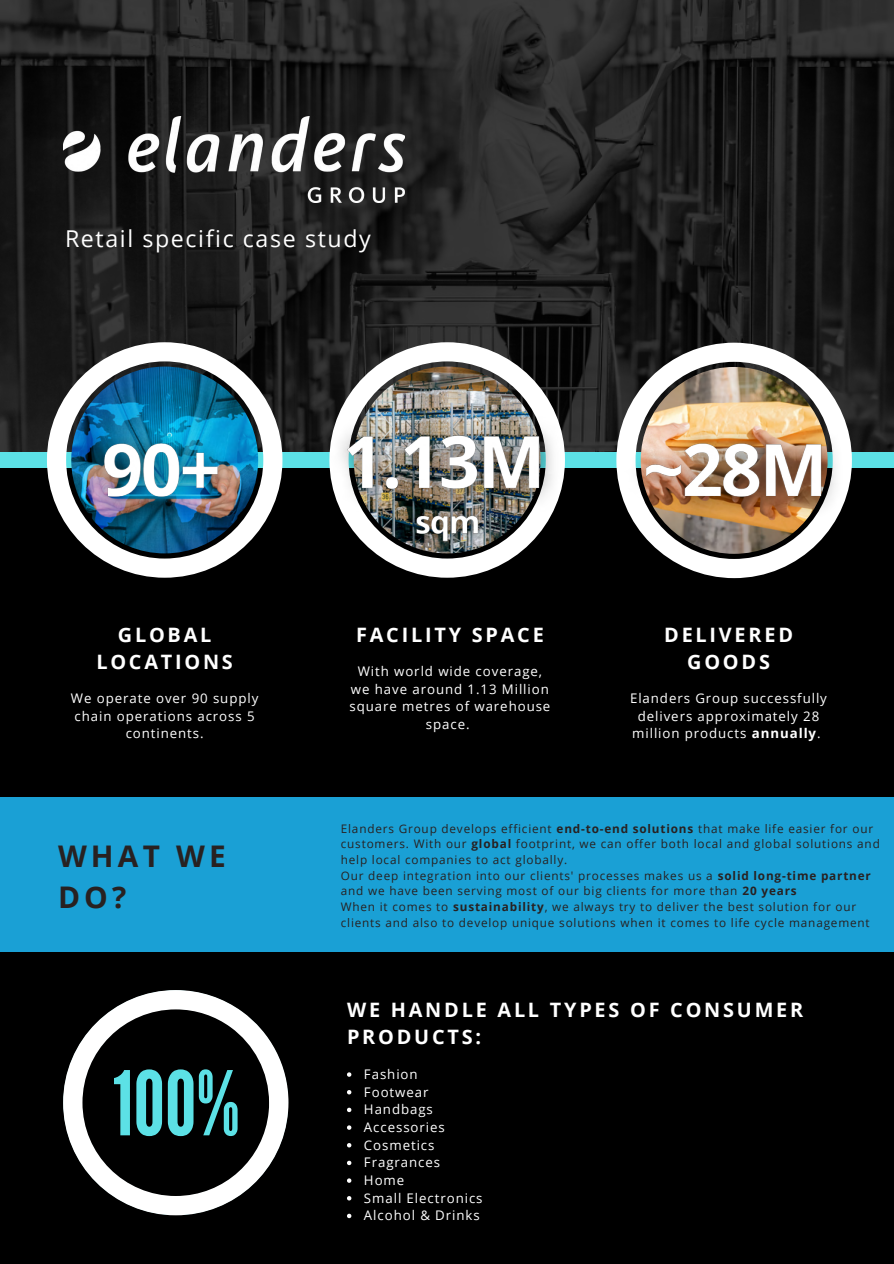
<style>
.page{position:relative;width:894px;height:1264px;background:#fff}
.page>*{position:absolute;margin:0;border:0;box-sizing:border-box;transform-origin:0 0}
.t1{font:700 29.85px/41.7px "Open Sans";letter-spacing:.14em;color:#282121}
.t2{font:23.25px "Open Sans";letter-spacing:.07em;color:#fff}
.t3{font:700 19.8px/27px "Open Sans";letter-spacing:.14em;color:#fff;text-align:center}
.t4{font:13.2px/17.7px "Open Sans";letter-spacing:.07em;color:#fff;text-align:center}
.t5{font:11.7px/15.6px "Open Sans";letter-spacing:.07em;color:#282121}
.s1{font-weight:700}
</style>
<div class="page">
<div style="left:0;top:0;width:893px;height:1263px;background:#000"></div>
<img style="left:0;top:0;width:893px;height:453px">
<div style="left:0;top:453px;width:893px;height:14px;background:#5ce1e6"></div>
<div style="left:0;top:797px;width:893px;height:154px;background:#1aa0d5"></div>
<svg style="left:63px;top:990px;width:225px;height:225px"></svg>
<svg style="left:82px;top:1008px;width:188px;height:188px"></svg>
<img style="left:63px;top:116px;width:341px;height:86px">
<svg style="left:47px;top:342px;width:235px;height:235px"></svg>
<svg style="left:347px;top:1072px;width:4px;height:4px"></svg>
<svg style="left:347px;top:1090px;width:4px;height:4px"></svg>
<svg style="left:347px;top:1107px;width:4px;height:5px"></svg>
<svg style="left:347px;top:1125px;width:4px;height:4px"></svg>
<svg style="left:347px;top:1143px;width:4px;height:4px"></svg>
<svg style="left:347px;top:1160px;width:4px;height:5px"></svg>
<svg style="left:347px;top:1178px;width:4px;height:4px"></svg>
<svg style="left:347px;top:1196px;width:4px;height:4px"></svg>
<svg style="left:347px;top:1213px;width:4px;height:5px"></svg>
<svg style="left:329px;top:342px;width:236px;height:235px"></svg>
<svg style="left:616px;top:343px;width:235px;height:235px"></svg>
<img style="left:72px;top:390px;width:177px;height:161px">
<img style="left:311px;top:381px;width:263px;height:163px">
<img style="left:612px;top:390px;width:243px;height:161px">
<img style="left:401px;top:487px;width:92px;height:71px">
<p class="t2" style="left:65px;top:222px;width:307px">Retail specific case study</p>
<p class="t3" style="left:96px;top:621px;width:138px">GLOBAL<br>LOCATIONS</p>
<p class="t4" style="left:71px;top:689px;width:189px">We operate over 90 supply chain operations across 5 continents.</p>
<p class="t3" style="left:356px;top:621px;width:189px">FACILITY SPACE</p>
<p class="t4" style="left:349px;top:662px;width:202px">With world wide coverage, we have around 1.13 Million square metres of warehouse space.</p>
<p class="t3" style="left:664px;top:621px;width:130px">DELIVERED<br>GOODS</p>
<p class="t4" style="left:630px;top:689px;width:198px">Elanders Group successfully delivers approximately 28 million products <span class="s1">annually</span>.</p>
<p class="t1" style="left:58px;top:834px;width:169px">WHAT WE<br>DO?</p>
<p class="t5" style="left:341px;top:820px;width:540px">Elanders Group develops efficient <span class="s1">end-to-end solutions</span> that make life easier for our customers. With our <span class="s1">global</span> footprint, we can offer both local and global solutions and help local companies to act globally.</p>
<p class="t5" style="left:341px;top:867px;width:531px">Our deep integration into our clients' processes makes us a <span class="s1">solid long-time partner </span>and we have been serving most of our big clients for more than <span class="s1">20 years</span></p>
<p class="t5" style="left:341px;top:898px;width:530px">When it comes to <span class="s1">sustainability</span>, we always try to deliver the best solution for our clients and also to develop unique solutions when it comes to life cycle management</p>
<p class="t3" style="left:347px;top:996px;width:457px;text-align:left">WE HANDLE ALL TYPES OF CONSUMER<br>PRODUCTS:</p>
<p class="t4" style="left:364px;top:1064px;width:55px">Fashion</p>
<p class="t4" style="left:364px;top:1082px;width:66px">Footwear</p>
<p class="t4" style="left:364px;top:1100px;width:70px">Handbags</p>
<p class="t4" style="left:364px;top:1117px;width:82px">Accessories</p>
<p class="t4" style="left:364px;top:1135px;width:72px">Cosmetics</p>
<p class="t4" style="left:364px;top:1153px;width:78px">Fragrances</p>
<p class="t4" style="left:364px;top:1170px;width:42px">Home</p>
<p class="t4" style="left:364px;top:1188px;width:120px">Small Electronics</p>
<p class="t4" style="left:364px;top:1206px;width:117px">Alcohol &amp; Drinks</p>
</div>
